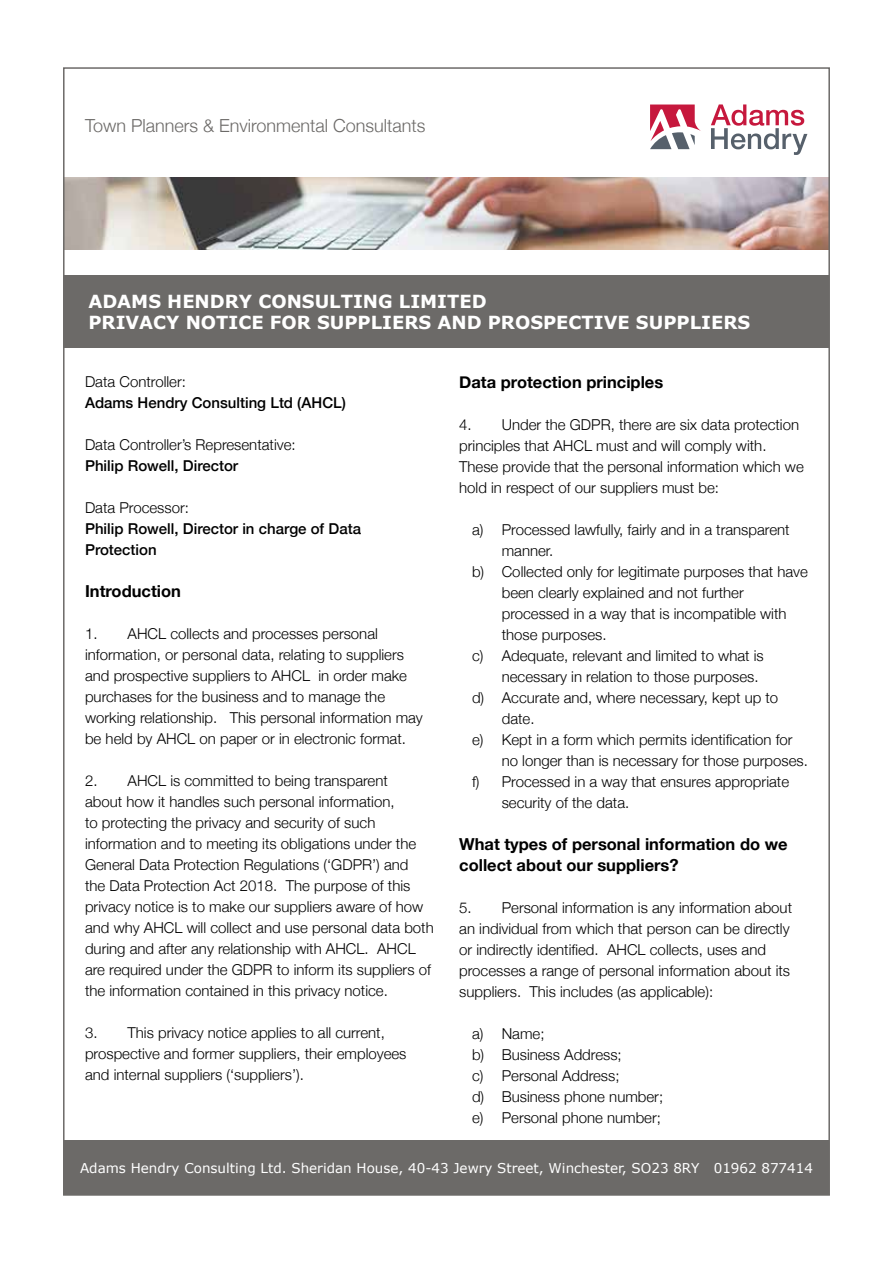
<style>
.page{position:relative;width:893px;height:1263px;background:#fff}
.page>*{position:absolute;margin:0;border:0;box-sizing:border-box;transform-origin:0 0}
.t1{font:700 18px/21.6px "Verdana";color:#fff}
.t2{font:300 18px "Helvetica Neue";color:#6c6a68}
.t3{font:700 16.5px/21px "Helvetica Neue";color:#000}
.t4{font:300 15px/21px "Helvetica Neue";color:#000}
.t5{font:500 15px/21px "Helvetica Neue";color:#000}
.t6{font:13.5px "Verdana";color:#fff}
</style>
<div class="page">
<img style="left:66px;top:178px;width:761px;height:72px">
<div style="left:64px;top:1140px;width:765px;height:55px;background:#6c6a68"></div>
<div style="left:64px;top:276px;width:765px;height:72px;background:#6c6a68"></div>
<svg style="left:711px;top:104px;width:96px;height:51px"></svg>
<svg style="left:650px;top:105px;width:51px;height:44px"></svg>
<p class="t2" style="left:85px;top:111px;width:342px">Town Planners &amp; Environmental Consultants</p>
<p class="t1" style="left:88px;top:291px;width:663px">ADAMS HENDRY CONSULTING LIMITED<br>PRIVACY NOTICE FOR SUPPLIERS AND PROSPECTIVE SUPPLIERS</p>
<p class="t4" style="left:85px;top:370px;width:102px">Data Controller:</p>
<p class="t5" style="left:85px;top:391px;width:262px">Adams Hendry Consulting Ltd (AHCL)</p>
<p class="t4" style="left:85px;top:433px;width:212px">Data Controller’s Representative:</p>
<p class="t5" style="left:85px;top:454px;width:155px">Philip Rowell, Director</p>
<p class="t4" style="left:85px;top:496px;width:105px">Data Processor:</p>
<p class="t5" style="left:85px;top:517px;width:277px">Philip Rowell, Director in charge of Data<br>Protection</p>
<p class="t3" style="left:85px;top:581px;width:97px">Introduction</p>
<p class="t4" style="left:85px;top:622px;width:339px">1. AHCL collects and processes personal information, or personal data, relating to suppliers and prospective suppliers to AHCL in order make purchases for the business and to manage the working relationship. This personal information may be held by AHCL on paper or in electronic format.</p>
<p class="t4" style="left:85px;top:769px;width:350px">2. AHCL is committed to being transparent<br>about how it handles such personal information,<br>to protecting the privacy and security of such information and to meeting its obligations under the General Data Protection Regulations (‘GDPR’) and<br>the Data Protection Act 2018. The purpose of this privacy notice is to make our suppliers aware of how and why AHCL will collect and use personal data both during and after any relationship with AHCL. AHCL are required under the GDPR to inform its suppliers of the information contained in this privacy notice.</p>
<p class="t4" style="left:85px;top:1021px;width:323px">3. This privacy notice applies to all current, prospective and former suppliers, their employees and internal suppliers (‘suppliers’).</p>
<p class="t3" style="left:459px;top:372px;width:206px">Data protection principles</p>
<p class="t4" style="left:459px;top:413px;width:346px">4. Under the GDPR, there are six data protection principles that AHCL must and will comply with.<br>These provide that the personal information which we hold in respect of our suppliers must be:</p>
<p class="t4" style="left:472px;top:518px;width:319px">a) Processed lawfully, fairly and in a transparent</p>
<p class="t4" style="left:502px;top:539px;width:53px">manner.</p>
<p class="t4" style="left:472px;top:560px;width:337px">b) Collected only for legitimate purposes that have</p>
<p class="t4" style="left:502px;top:581px;width:244px">been clearly explained and not further</p>
<p class="t4" style="left:502px;top:602px;width:286px">processed in a way that is incompatible with</p>
<p class="t4" style="left:502px;top:623px;width:106px">those purposes.</p>
<p class="t4" style="left:472px;top:644px;width:293px">c) Adequate, relevant and limited to what is</p>
<p class="t4" style="left:502px;top:665px;width:258px">necessary in relation to those purposes.</p>
<p class="t4" style="left:472px;top:686px;width:308px">d) Accurate and, where necessary, kept up to</p>
<p class="t4" style="left:502px;top:707px;width:34px">date.</p>
<p class="t4" style="left:472px;top:728px;width:322px">e) Kept in a form which permits identification for</p>
<p class="t4" style="left:502px;top:749px;width:308px">no longer than is necessary for those purposes.</p>
<p class="t4" style="left:472px;top:770px;width:319px">f) Processed in a way that ensures appropriate</p>
<p class="t4" style="left:502px;top:791px;width:129px">security of the data.</p>
<p class="t3" style="left:459px;top:834px;width:330px">What types of personal information do we collect about our suppliers?</p>
<p class="t4" style="left:459px;top:896px;width:334px">5. Personal information is any information about an individual from which that person can be directly or indirectly identified. AHCL collects, uses and processes a range of personal information about its suppliers. This includes (as applicable):</p>
<p class="t4" style="left:472px;top:1022px;width:193px">a) Name;<br>b) Business Address;<br>c) Personal Address;<br>d) Business phone number; e) Personal phone number;</p>
<p class="t6" style="left:80px;top:1159px;width:734px">Adams Hendry Consulting Ltd. Sheridan House, 40-43 Jewry Street, Winchester, SO23 8RY 01962 877414</p>
</div>
